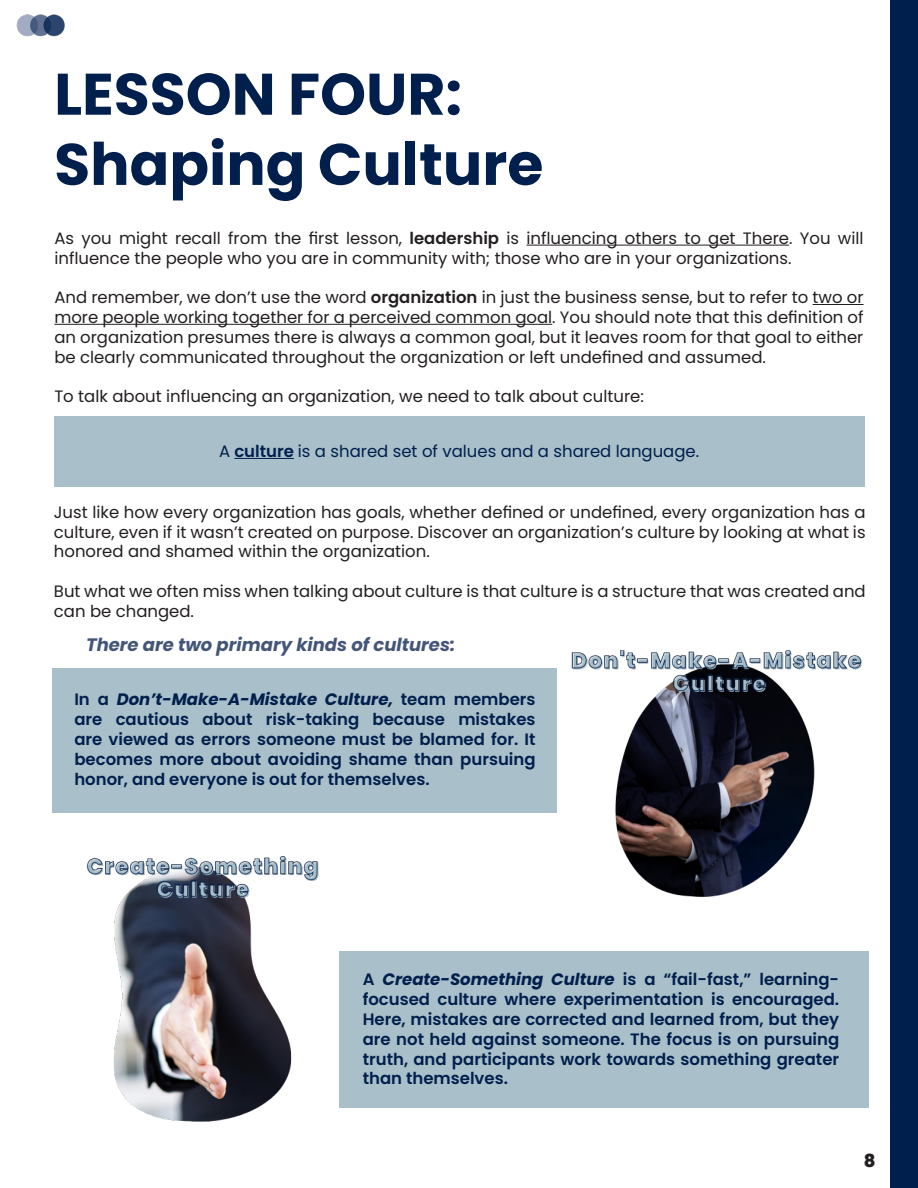
<style>
.page{position:relative;width:918px;height:1188px;background:#fff}
.page>*{position:absolute;margin:0;border:0;box-sizing:border-box;transform-origin:0 0}
.t1{font:700 58.5px "Poppins";color:#001f4c}
.t2{font:italic 700 18px "Poppins";color:#445678}
.t3{font:800 18px "Poppins";color:#231f20}
.t4{font:16.5px/19.8px "Poppins";color:#231f20}
.t5{font:600 16.5px/19.8px "Poppins";color:#001f4c;text-align:justify}
.t6{font:16.5px "Poppins";color:#001f4c}
.s1{font-weight:600}
.s2{font-weight:700;font-style:italic}
</style>
<div class="page">
<div style="left:339px;top:951px;width:529px;height:157px;background:#a9bfca"></div>
<div style="left:53px;top:669px;width:504px;height:144px;background:#a9bfca"></div>
<div style="left:891px;top:0;width:27px;height:1188px;background:#001f4c"></div>
<img style="left:16px;top:14px;width:49px;height:23px">
<div style="left:54px;top:417px;width:811px;height:70px;background:#a9bfca"></div>
<hr style="left:234px;top:458px;width:60px;height:1px;background:#001f4c">
<hr style="left:526px;top:245px;width:263px;height:1px;background:#231f20">
<hr style="left:813px;top:304px;width:51px;height:1px;background:#231f20">
<hr style="left:54px;top:324px;width:498px;height:1px;background:#231f20">
<img style="left:571px;top:650px;width:291px;height:247px">
<img style="left:86px;top:856px;width:233px;height:266px">
<p class="t1" style="left:54px;top:60px;width:409px">LESSON FOUR:</p>
<p class="t1" style="left:54px;top:131px;width:491px">Shaping Culture</p>
<p class="t4" style="left:54px;top:228px;width:811px">As you might recall from the first lesson, <span class="s1">leadership</span> is influencing others to get There. You will influence the people who you are in community with; those who are in your organizations.</p>
<p class="t4" style="left:54px;top:288px;width:811px;text-align:justify">And remember, we don’t use the word <span class="s1">organization</span> in just the business sense, but to refer to two or more people working together for a perceived common goal. You should note that this definition of an organization presumes there is always a common goal, but it leaves room for that goal to either be clearly communicated throughout the organization or left undefined and assumed.</p>
<p class="t4" style="left:54px;top:387px;width:591px">To talk about influencing an organization, we need to talk about culture:</p>
<p class="t6" style="left:219px;top:442px;width:481px">A <span class="s1">culture</span> is a shared set of values and a shared language.</p>
<p class="t4" style="left:54px;top:502px;width:813px;text-align:justify">Just like how every organization has goals, whether defined or undefined, every organization has a culture, even if it wasn’t created on purpose. Discover an organization’s culture by looking at what is honored and shamed within the organization.</p>
<p class="t4" style="left:54px;top:581px;width:813px">But what we often miss when talking about culture is that culture is a structure that was created and can be changed.</p>
<p class="t2" style="left:86px;top:634px;width:371px">There are two primary kinds of cultures:</p>
<p class="t5" style="left:74px;top:690px;width:463px">In a <span class="s2">Don’t-Make-A-Mistake Culture,</span> team members are cautious about risk-taking because mistakes are viewed as errors someone must be blamed for. It becomes more about avoiding shame than pursuing honor, and everyone is out for themselves.</p>
<p class="t5" style="left:363px;top:970px;width:478px">A <span class="s2">Create-Something Culture</span> is a “fail-fast,” learning&shy;focused culture where experimentation is encouraged.<br>Here, mistakes are corrected and learned from, but they are not held against someone. The focus is on pursuing truth, and participants work towards something greater than themselves.</p>
<p class="t3" style="left:864px;top:1150px;width:13px">8</p>
</div>
